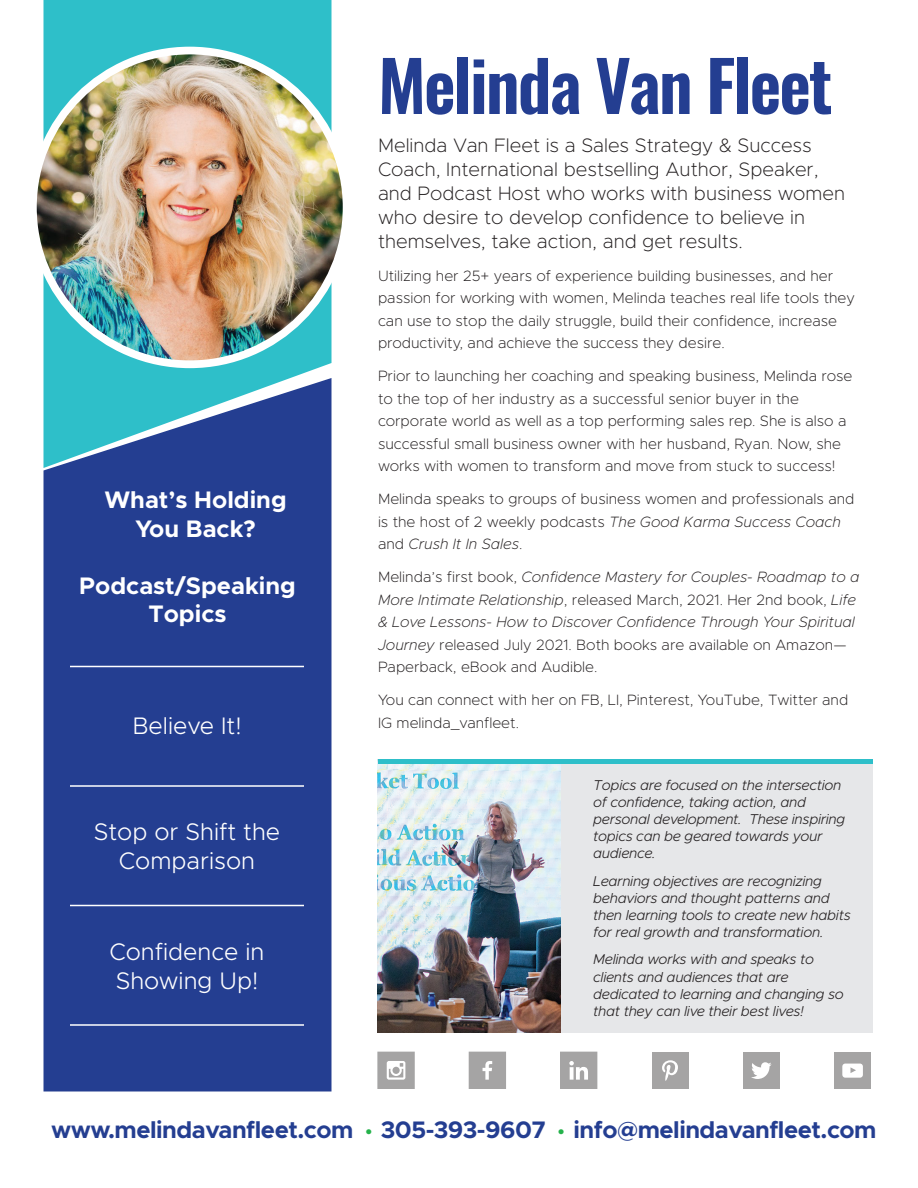
<style>
.page{position:relative;width:918px;height:1188px;background:#fff}
.page>*{position:absolute;margin:0;border:0;box-sizing:border-box;transform-origin:0 0}
.t1{font:600 69.15px "Oswald";letter-spacing:-.03em;color:#243e91}
.t2{font:700 24px "Metropolis";letter-spacing:-.02em;color:#243e91}
.t3{font:300 24px/28.8px "Metropolis";color:#fff;text-align:center}
.t4{font:700 24px/28.8px "Metropolis";color:#fff;text-align:center}
.t5{font:200 19.5px/24px "Metropolis";color:#231f20}
.t6{font:200 15px/22.5px "Metropolis";color:#231f20}
.t7{font:italic 200 15px/22.5px "Metropolis";color:#231f20}
.t8{font:italic 300 14.25px/17.1px "Metropolis";letter-spacing:-.02em;color:#231f20}
.s1{font-style:italic}
.s2{font-style:normal}
.s3{font-family:"Myriad Pro";font-weight:400;color:#25b24b}
</style>
<div class="page">
<div style="left:378px;top:764px;width:495px;height:268px;background:#e6e7e9"></div>
<img style="left:378px;top:764px;width:183px;height:269px">
<div style="left:378px;top:759px;width:495px;height:5px;background:#2ebfc9"></div>
<div style="left:43px;top:0;width:289px;height:468px;background:#2ebfc9"></div>
<div style="left:29px;top:47px;width:321px;height:321px;background:#fff;border-radius:50%"></div>
<svg style="left:44px;top:378px;width:288px;height:713px;background:#274795"></svg>
<hr style="left:70px;top:785px;width:234px;height:2px;background:#fff">
<hr style="left:70px;top:905px;width:234px;height:1px;background:#fff">
<hr style="left:70px;top:1024px;width:234px;height:2px;background:#fff">
<hr style="left:70px;top:666px;width:234px;height:1px;background:#fff">
<svg style="left:469px;top:1052px;width:37px;height:37px"></svg>
<svg style="left:377px;top:1052px;width:38px;height:37px"></svg>
<svg style="left:560px;top:1052px;width:37px;height:37px"></svg>
<div style="left:743px;top:1052px;width:37px;height:37px;background:#a5a4a4"></div>
<svg style="left:751px;top:1062px;width:21px;height:17px"></svg>
<div style="left:652px;top:1052px;width:36px;height:37px;background:#a5a4a4"></div>
<svg style="left:662px;top:1060px;width:16px;height:21px"></svg>
<div style="left:834px;top:1052px;width:37px;height:37px;background:#a5a4a4"></div>
<svg style="left:842px;top:1064px;width:21px;height:14px"></svg>
<img style="left:37px;top:54px;width:306px;height:306px;border-radius:153px">
<h2 class="t4" style="left:104px;top:486px;width:184px">What’s Holding<br>You Back?</h2>
<h2 class="t4" style="left:79px;top:571px;width:218px">Podcast/Speaking<br>Topics</h2>
<h2 class="t3" style="left:132px;top:711px;width:111px">Believe It!</h2>
<h2 class="t3" style="left:94px;top:818px;width:188px">Stop or Shift the<br>Comparison</h2>
<h2 class="t3" style="left:109px;top:938px;width:157px;text-align:left">Confidence in<br>Showing Up!</h2>
<h1 class="t1" style="left:378px;top:38px;width:456px">Melinda Van Fleet</h1>
<h3 class="t5" style="left:378px;top:133px;width:469px">Melinda Van Fleet is a Sales Strategy &amp; Success Coach, International bestselling Author, Speaker, and Podcast Host who works with business women who desire to develop confidence to believe in themselves, take action, and get results.</h3>
<p class="t6" style="left:378px;top:264px;width:479px">Utilizing her 25+ years of experience building businesses, and her passion for working with women, Melinda teaches real life tools they can use to stop the daily struggle, build their confidence, increase productivity, and achieve the success they desire.</p>
<p class="t6" style="left:378px;top:365px;width:476px">Prior to launching her coaching and speaking business, Melinda rose to the top of her industry as a successful senior buyer in the corporate world as well as a top performing sales rep. She is also a successful small business owner with her husband, Ryan. Now, she works with women to transform and move from stuck to success!</p>
<p class="t6" style="left:378px;top:488px;width:478px">Melinda speaks to groups of business women and professionals and is the host of 2 weekly podcasts <span class="s1">The Good Karma Success Coach </span>and <span class="s1">Crush It In Sales</span>.</p>
<p class="t7" style="left:378px;top:566px;width:483px"><span class="s2">Melinda’s first book,</span> Confidence Mastery for Couples- Roadmap to a More Intimate Relationship<span class="s2">, released March, 2021. Her 2nd book,</span> Life &amp; Love Lessons- How to Discover Confidence Through Your Spiritual Journey <span class="s2">released July 2021. Both books are available on Amazon— Paperback, eBook and Audible.</span></p>
<p class="t6" style="left:378px;top:689px;width:472px">You can connect with her on FB, LI, Pinterest, YouTube, Twitter and<br>IG melinda_vanfleet.</p>
<p class="t8" style="left:593px;top:776px;width:254px">Topics are focused on the intersection of confidence, taking action, and personal development. These inspiring topics can be geared towards your audience.</p>
<p class="t8" style="left:593px;top:872px;width:259px">Learning objectives are recognizing behaviors and thought patterns and then learning tools to create new habits for real growth and transformation.</p>
<p class="t8" style="left:593px;top:951px;width:252px">Melinda works with and speaks to clients and audiences that are dedicated to learning and changing so that they can live their best lives!</p>
<h2 class="t2" style="left:51px;top:1114px;width:827px">www.melindavanfleet.com <span class="s3">•</span> 305-393-9607 <span class="s3">•</span> info@melindavanfleet.com</h2>
</div>
